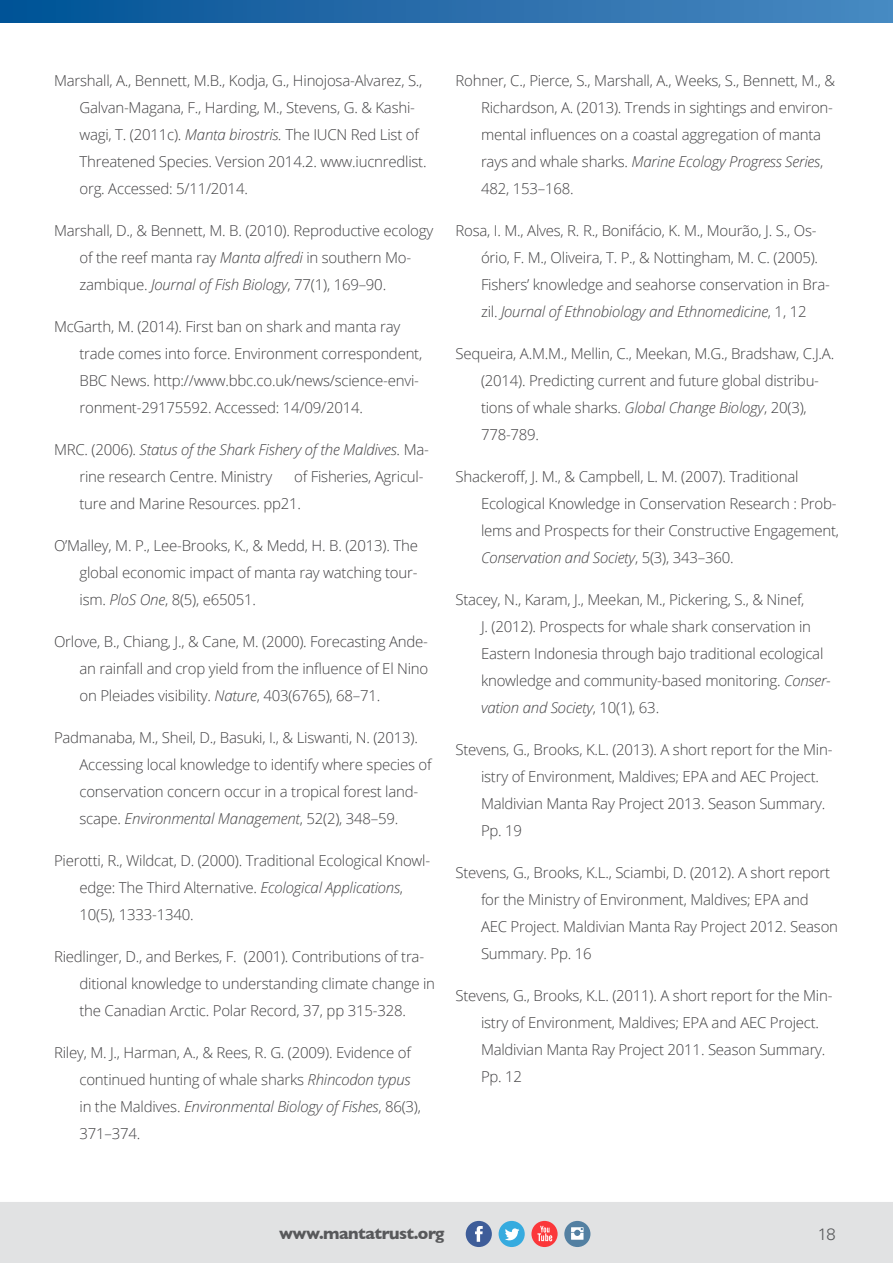
<style>
.page{position:relative;width:893px;height:1263px;background:#fff}
.page>*{position:absolute;margin:0;border:0;box-sizing:border-box;transform-origin:0 0}
.t1{font:700 16.5px "Gill Sans";letter-spacing:-.03em;color:#58595b}
.t2{font:300 16.5px "Univers";color:#58595b}
.t3{font:300 15px/27px "Open Sans";letter-spacing:-.015em;color:#414042}
.s1{font-style:italic}
</style>
<div class="page">
<div style="left:0;top:1201px;width:893px;height:62px;background:#e1e2e3"></div>
<div style="left:0;top:0;width:893px;height:22px;background:linear-gradient(to right,#025295,#4b89c1)"></div>
<div style="left:466px;top:1221px;width:26px;height:26px;background:#3e5d99;border-radius:50%"></div>
<svg style="left:475px;top:1226px;width:8px;height:16px"></svg>
<div style="left:499px;top:1221px;width:26px;height:26px;background:#36abdf;border-radius:50%"></div>
<svg style="left:505px;top:1228px;width:14px;height:12px"></svg>
<div style="left:564px;top:1221px;width:26px;height:26px;background:#5380a2;border-radius:50%"></div>
<svg style="left:571px;top:1227px;width:12px;height:13px"></svg>
<svg style="left:531px;top:1221px;width:27px;height:26px"></svg>
<svg style="left:537px;top:1225px;width:15px;height:16px"></svg>
<p class="t3" style="left:80px;top:67px;width:349px;text-indent:-26px">Marshall, A., Bennett, M.B., Kodja, G., Hinojosa-Alvarez, S., Galvan-Magana, F., Harding, M., Stevens, G. &amp; Kashi&shy;wagi, T. (2011c). <span class="s1">Manta birostris.</span> The IUCN Red List of Threatened Species. Version 2014.2. www.iucnredlist. org. Accessed: 5/11/2014.</p>
<p class="t3" style="left:80px;top:217px;width:355px;text-indent:-26px">Marshall, D., &amp; Bennett, M. B. (2010). Reproductive ecology of the reef manta ray <span class="s1">Manta alfredi</span> in southern Mo&shy;zambique. <span class="s1">Journal of Fish Biology</span>, 77(1), 169–90.</p>
<p class="t3" style="left:80px;top:313px;width:344px;text-indent:-26px">McGarth, M. (2014). First ban on shark and manta ray trade comes into force. Environment correspondent, BBC News. http://www.bbc.co.uk/news/science-envi&shy;ronment-29175592. Accessed: 14/09/2014.</p>
<p class="t3" style="left:80px;top:436px;width:351px;text-indent:-26px">MRC. (2006). <span class="s1">Status of the Shark Fishery of the Maldives</span>. Ma&shy;rine research Centre. Ministry</p>
<p class="t3" style="left:80px;top:463px;width:346px;text-indent:215px">of Fisheries, Agricul&shy;ture and Marine Resources. pp21.</p>
<p class="t3" style="left:80px;top:532px;width:340px;text-align:justify;text-indent:-26px">O’Malley, M. P., Lee-Brooks, K., &amp; Medd, H. B. (2013). The global economic impact of manta ray watching tour&shy;ism. <span class="s1">PloS One</span>, 8(5), e65051.</p>
<p class="t3" style="left:80px;top:628px;width:350px;text-align:justify;text-indent:-26px">Orlove, B., Chiang, J., &amp; Cane, M. (2000). Forecasting Ande&shy;an rainfall and crop yield from the influence of El Nino on Pleiades visibility. <span class="s1">Nature</span>, 403(6765), 68–71.</p>
<p class="t3" style="left:80px;top:724px;width:354px;text-indent:-26px">Padmanaba, M., Sheil, D., Basuki, I., &amp; Liswanti, N. (2013).<br>Accessing local knowledge to identify where species of conservation concern occur in a tropical forest land&shy;scape. <span class="s1">Environmental Management</span>, 52(2), 348–59.</p>
<p class="t3" style="left:80px;top:847px;width:352px;text-indent:-26px">Pierotti, R., Wildcat, D. (2000). Traditional Ecological Knowl&shy;edge: The Third Alternative. <span class="s1">Ecological Applications</span>,<br>10(5), 1333-1340.</p>
<p class="t3" style="left:80px;top:943px;width:357px;text-indent:-26px">Riedlinger, D., and Berkes, F. (2001). Contributions of tra&shy;ditional knowledge to understanding climate change in the Canadian Arctic. Polar Record, 37, pp 315-328.</p>
<p class="t3" style="left:80px;top:1039px;width:343px;text-indent:-26px">Riley, M. J., Harman, A., &amp; Rees, R. G. (2009). Evidence of continued hunting of whale sharks <span class="s1">Rhincodon typus </span>in the Maldives. <span class="s1">Environmental Biology of Fishes</span>, 86(3), 371–374.</p>
<p class="t3" style="left:481px;top:67px;width:356px;text-indent:-26px">Rohner, C., Pierce, S., Marshall, A., Weeks, S., Bennett, M., &amp; Richardson, A. (2013). Trends in sightings and environ&shy;mental influences on a coastal aggregation of manta rays and whale sharks. <span class="s1">Marine Ecology Progress Series</span>, 482, 153–168.</p>
<p class="t3" style="left:481px;top:217px;width:350px;text-indent:-26px">Rosa, I. M., Alves, R. R., Bonifácio, K. M., Mourão, J. S., Os&shy;ório, F. M., Oliveira, T. P., &amp; Nottingham, M. C. (2005).<br>Fishers’ knowledge and seahorse conservation in Bra&shy;zil. <span class="s1">Journal of Ethnobiology and Ethnomedicine</span>, 1, 12</p>
<p class="t3" style="left:481px;top:340px;width:355px;text-indent:-26px">Sequeira, A.M.M., Mellin, C., Meekan, M.G., Bradshaw, C.J.A. (2014). Predicting current and future global distribu&shy;tions of whale sharks. <span class="s1">Global Change Biology</span>, 20(3), 778-789.</p>
<p class="t3" style="left:481px;top:463px;width:360px;text-indent:-26px">Shackeroff, J. M., &amp; Campbell, L. M. (2007). Traditional Ecological Knowledge in Conservation Research : Prob&shy;lems and Prospects for their Constructive Engagement, <span class="s1">Conservation and Society</span>, 5(3), 343–360.</p>
<p class="t3" style="left:481px;top:586px;width:351px;text-indent:-26px">Stacey, N., Karam, J., Meekan, M., Pickering, S., &amp; Ninef,<br>J. (2012). Prospects for whale shark conservation in Eastern Indonesia through bajo traditional ecological knowledge and community-based monitoring. <span class="s1">Conser&shy;vation and Society</span>, 10(1), 63.</p>
<p class="t3" style="left:481px;top:736px;width:353px;text-indent:-26px">Stevens, G., Brooks, K.L. (2013). A short report for the Min&shy;istry of Environment, Maldives; EPA and AEC Project.<br>Maldivian Manta Ray Project 2013. Season Summary.<br>Pp. 19</p>
<p class="t3" style="left:481px;top:859px;width:359px;text-indent:-26px">Stevens, G., Brooks, K.L., Sciambi, D. (2012). A short report for the Ministry of Environment, Maldives; EPA and AEC Project. Maldivian Manta Ray Project 2012. Season Summary. Pp. 16</p>
<p class="t3" style="left:481px;top:982px;width:353px;text-indent:-26px">Stevens, G., Brooks, K.L. (2011). A short report for the Min&shy;istry of Environment, Maldives; EPA and AEC Project.<br>Maldivian Manta Ray Project 2011. Season Summary.<br>Pp. 12</p>
<p class="t1" style="left:279px;top:1220px;width:167px">www.mantatrust.org</p>
<p class="t2" style="left:818px;top:1224px;width:19px">18</p>
</div>
